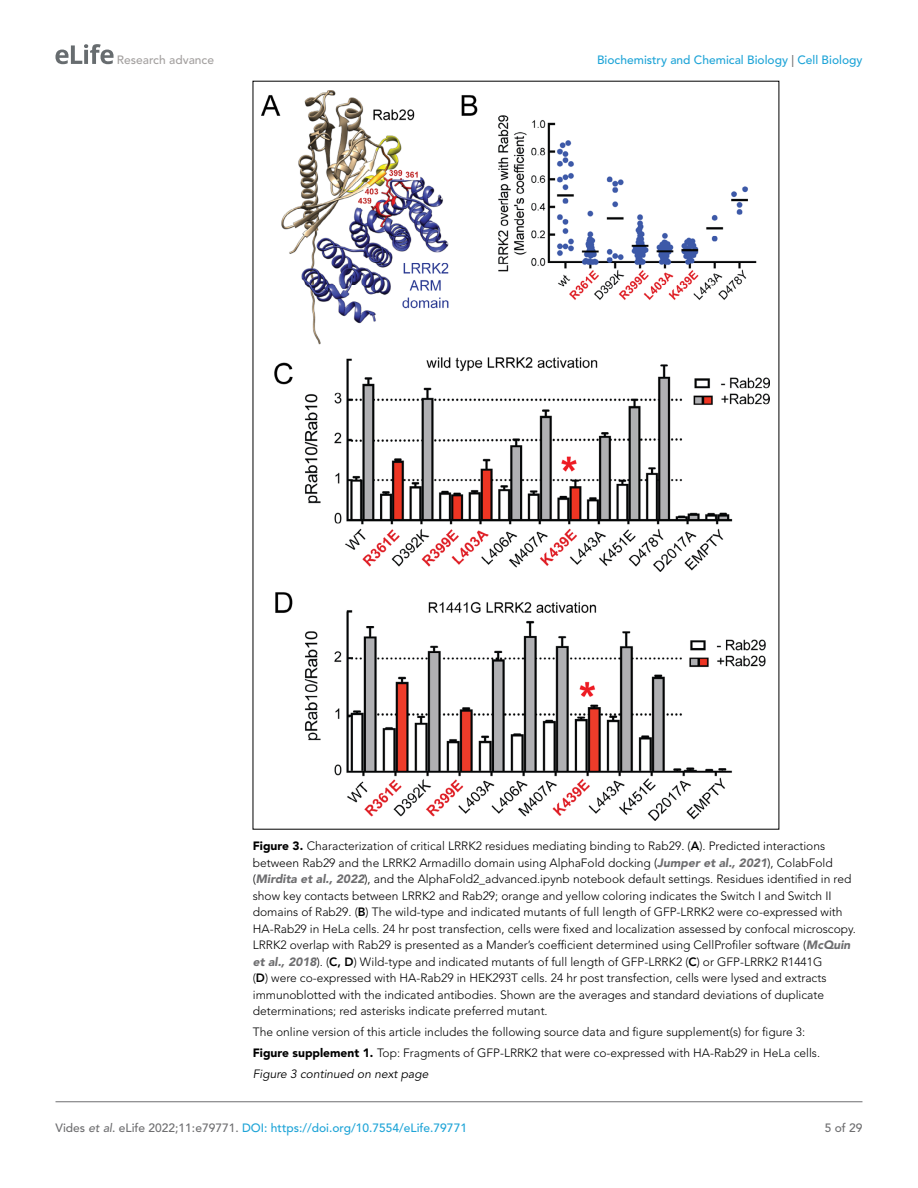
<style>
.page{position:relative;width:918px;height:1188px;background:#fff}
.page>*{position:absolute;margin:0;border:0;box-sizing:border-box;transform-origin:0 0}
.t1{font:300 12px/16.5px "Avenir LT Std";color:#000}
.t2{font:500 12px "Avenir LT Std";color:#1ea4d7}
.t3{font:500 12px "Avenir LT Std";color:#a3a09f}
.t4{font:500 12px "Avenir LT Std";color:#6e6e70}
.s1{color:#6e6e70}
.s2{font-weight:900}
.s3{font-weight:800}
.s4{font-weight:900;font-style:italic;color:#6e6e70}
.s5{font-weight:400;font-style:italic}
.s6{font-style:italic;color:#6e6e70}
</style>
<div class="page">
<svg style="left:55px;top:44px;width:59px;height:20px"></svg>
<hr style="left:56px;top:1101px;width:806px;height:1px;background:#6e6e70">
<img style="left:262px;top:90px;width:508px;height:730px">
<p class="t3" style="left:117px;top:53px;width:99px">Research advance</p>
<p class="t2" style="left:597px;top:53px;width:267px">Biochemistry and Chemical Biology <span class="s1">|</span> Cell Biology</p>
<p class="t1" style="left:253px;top:838px;width:605px"><span class="s2">Figure 3.</span> Characterization of critical LRRK2 residues mediating binding to Rab29. (<span class="s3">A</span>). Predicted interactions between Rab29 and the LRRK2 Armadillo domain using AlphaFold docking (<span class="s4">Jumper et al., 2021</span>), ColabFold (<span class="s4">Mirdita et al., 2022</span>), and the AlphaFold2_advanced.ipynb notebook default settings. Residues identified in red show key contacts between LRRK2 and Rab29; orange and yellow coloring indicates the Switch I and Switch II domains of Rab29. (<span class="s3">B</span>) The wild-type and indicated mutants of full length of GFP-LRRK2 were co-expressed with HA-Rab29 in HeLa cells. 24 hr post transfection, cells were fixed and localization assessed by confocal microscopy.<br>LRRK2 overlap with Rab29 is presented as a Mander’s coefficient determined using CellProfiler software (<span class="s4">McQuin et al., 2018</span>). (<span class="s3">C, D</span>) Wild-type and indicated mutants of full length of GFP-LRRK2 (<span class="s3">C</span>) or GFP-LRRK2 R1441G<br>(<span class="s3">D</span>) were co-expressed with HA-Rab29 in HEK293T cells. 24 hr post transfection, cells were lysed and extracts immunoblotted with the indicated antibodies. Shown are the averages and standard deviations of duplicate determinations; red asterisks indicate preferred mutant.</p>
<p class="t1" style="left:253px;top:1022px;width:569px;line-height:21px">The online version of this article includes the following source data and figure supplement(s) for figure 3:<br><span class="s2">Figure supplement 1.</span> Top: Fragments of GFP-LRRK2 that were co-expressed with HA-Rab29 in HeLa cells.<br><span class="s5">Figure 3 continued on next page</span></p>
<p class="t2" style="left:56px;top:1121px;width:413px"><span class="s1">Vides</span> <span class="s6">et al</span><span class="s1">. eLife 2022;11:e79771.</span> DOI: https://doi.org/10.7554/eLife.79771</p>
<p class="t4" style="left:825px;top:1121px;width:39px">5 of 29</p>
</div>
